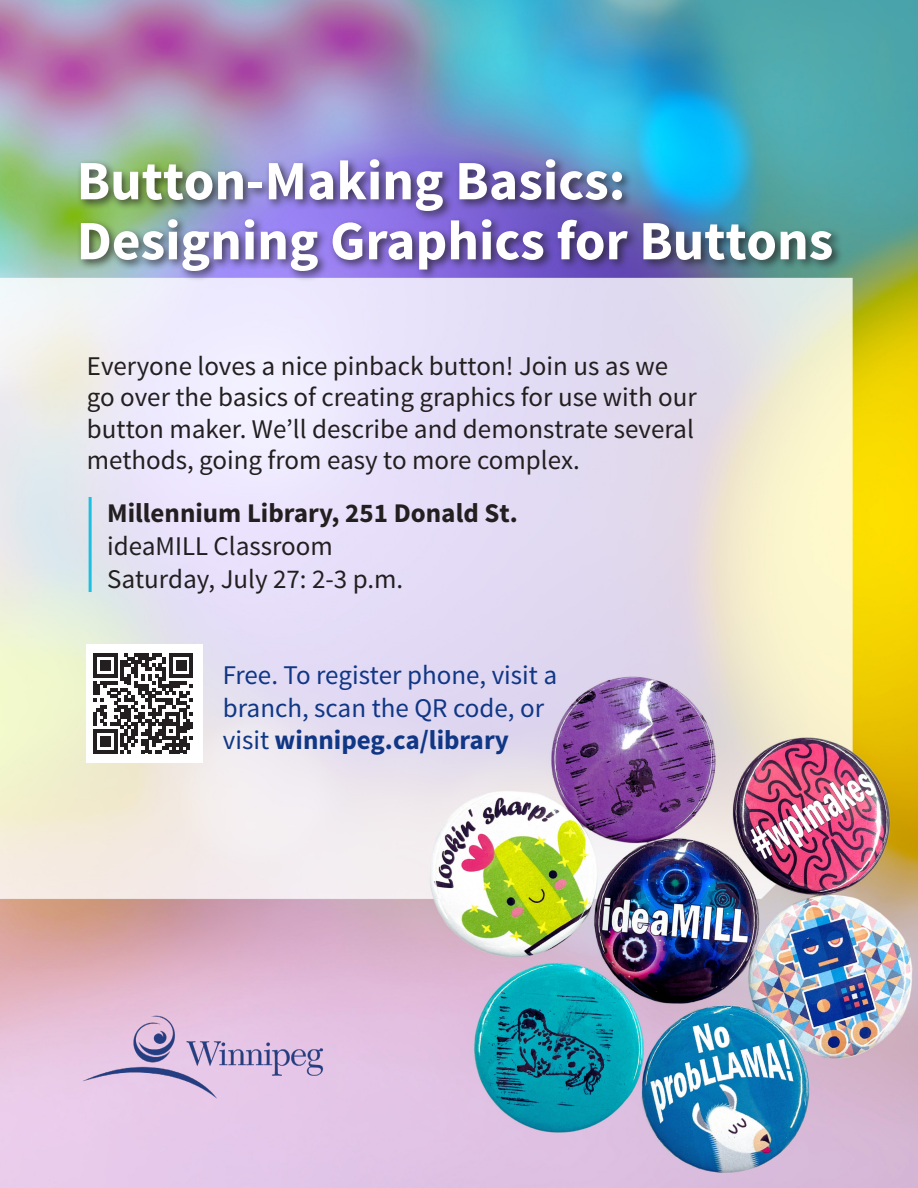
<style>
.page{position:relative;width:918px;height:1188px;background:#fff}
.page>*{position:absolute;margin:0;border:0;box-sizing:border-box;transform-origin:0 0}
.t1{font:700 55.5px/60px "Source Sans Pro";color:#fff}
.t2{font:27px/31.5px "Source Sans Pro";color:#231f20}
.t3{font:27px/32.4px "Source Sans Pro";color:#103785}
.t4{font:700 27px "Source Sans Pro";color:#231f20}
.s1{font-weight:700}
</style>
<div class="page">
<img style="left:0;top:0;width:918px;height:1188px">
<div style="left:77px;top:155px;width:767px;height:127px;background:#231f20;opacity:.75"></div>
<img style="left:67px;top:994px;width:280px;height:122px">
<hr style="left:89px;top:497px;width:3px;height:95px;background:#1cbfdf">
<div style="left:86px;top:644px;width:116px;height:119px;background:#fff"></div>
<svg style="left:93px;top:653px;width:100px;height:100px"></svg>
<p class="t1" style="left:77px;top:153px;width:758px">Button-Making Basics:<br>Designing Graphics for Buttons</p>
<p class="t2" style="left:87px;top:350px;width:611px">Everyone loves a nice pinback button! Join us as we go over the basics of creating graphics for use with our button maker. We’ll describe and demonstrate several methods, going from easy to more complex.</p>
<p class="t4" style="left:107px;top:496px;width:412px">Millennium Library, 251 Donald St.</p>
<p class="t2" style="left:107px;top:531px;width:227px">ideaMILL Classroom</p>
<p class="t2" style="left:107px;top:564px;width:298px">Saturday, July 27: 2-3 p.m.</p>
<p class="t3" style="left:223px;top:660px;width:336px">Free. To register phone, visit a branch, scan the QR code, or visit <span class="s1">winnipeg.ca/library</span></p>
</div>
